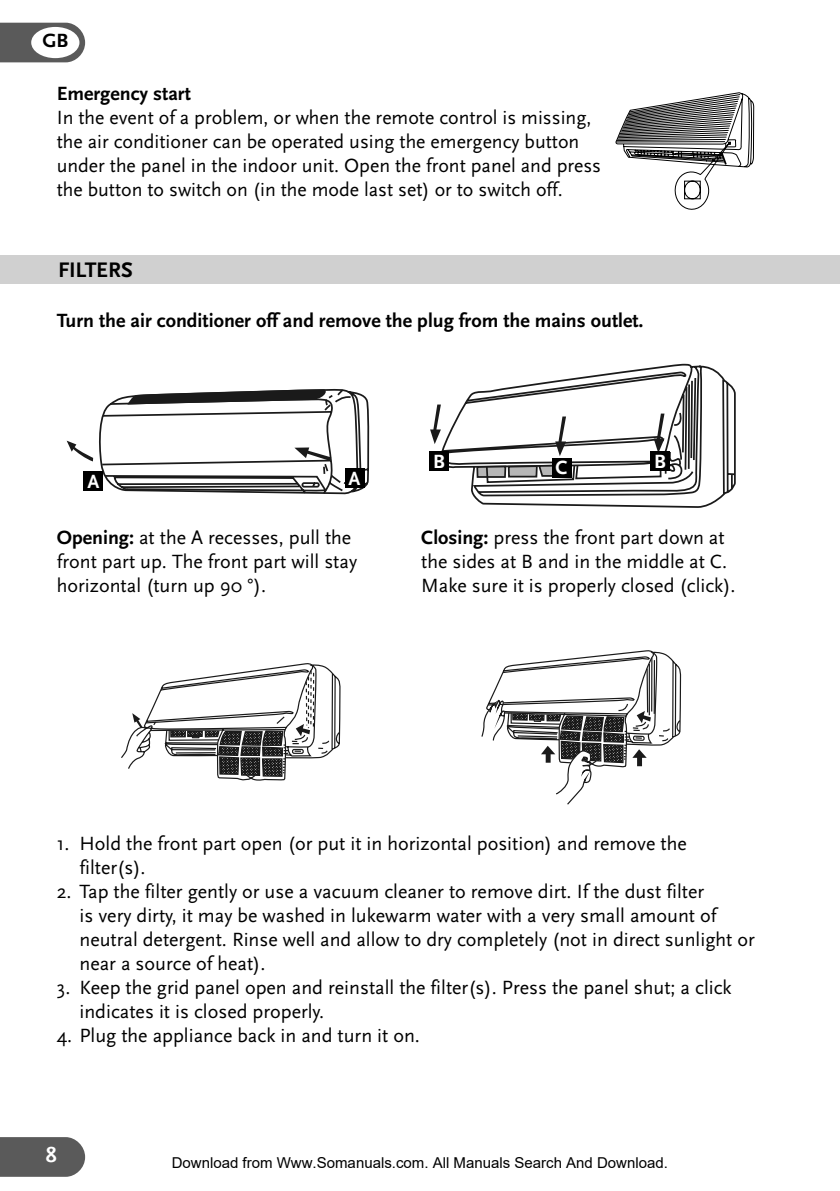
<style>
.page{position:relative;width:840px;height:1191px;background:#fff}
.page>*{position:absolute;margin:0;border:0;box-sizing:border-box;transform-origin:0 0}
.t1{font:700 22px "Scala Sans";letter-spacing:-.015em;color:#000}
.t2{font:700 22px "Scala Sans";color:#fff}
.t3{font:20px/24px "Scala Sans";color:#000}
.t4{font:700 20px "Scala Sans";color:#000}
.t5{font:700 20px "Scala Sans";color:#fff}
.t6{font:15px "Arial";color:#000}
.s1{font-weight:700}
</style>
<div class="page">
<svg style="left:0;top:1137px;width:85px;height:39px"></svg>
<svg style="left:0;top:23px;width:85px;height:39px"></svg>
<div style="left:31px;top:27px;width:48px;height:31px;background:#fff;border-radius:50%"></div>
<div style="left:0;top:255px;width:839px;height:28px;background:#d0d0d0"></div>
<svg style="left:121px;top:663px;width:220px;height:118px"></svg>
<svg style="left:481px;top:650px;width:201px;height:155px"></svg>
<svg style="left:67px;top:388px;width:303px;height:107px"></svg>
<div style="left:83px;top:471px;width:20px;height:20px;background:#000"></div>
<div style="left:344px;top:468px;width:20px;height:20px;background:#000"></div>
<svg style="left:430px;top:404px;width:9px;height:40px"></svg>
<svg style="left:439px;top:363px;width:297px;height:145px"></svg>
<div style="left:477px;top:466px;width:28px;height:11px;background:#b6b6b6"></div>
<div style="left:476px;top:465px;width:30px;height:13px;border:2px solid #1a1a1a"></div>
<svg style="left:484px;top:413px;width:180px;height:71px"></svg>
<div style="left:551px;top:458px;width:20px;height:19px;background:#000"></div>
<div style="left:429px;top:451px;width:19px;height:20px;background:#000"></div>
<div style="left:650px;top:451px;width:19px;height:20px;background:#000"></div>
<svg style="left:615px;top:92px;width:138px;height:118px"></svg>
<p class="t4" style="left:42px;top:33px;width:27px">GB</p>
<p class="t4" style="left:57px;top:85px;width:136px">Emergency start</p>
<p class="t3" style="left:57px;top:107px;width:545px">In the event of a problem, or when the remote control is missing, the air conditioner can be operated using the emergency button under the panel in the indoor unit. Open the front panel and press the button to switch on (in the mode last set) or to switch off.</p>
<p class="t1" style="left:58px;top:262px;width:76px">FILTERS</p>
<p class="t4" style="left:57px;top:312px;width:588px">Turn the air conditioner off and remove the plug from the mains outlet.</p>
<p class="t5" style="left:87px;top:473px;width:13px">A</p>
<p class="t5" style="left:348px;top:470px;width:13px">A</p>
<p class="t5" style="left:433px;top:454px;width:13px">B</p>
<p class="t5" style="left:653px;top:454px;width:13px">B</p>
<p class="t5" style="left:555px;top:460px;width:14px">C</p>
<p class="t3" style="left:57px;top:527px;width:302px"><span class="s1">Opening:</span> at the A recesses, pull the front part up. The front part will stay horizontal (turn up 90 °).</p>
<p class="t3" style="left:421px;top:527px;width:316px"><span class="s1">Closing:</span> press the front part down at the sides at B and in the middle at C.<br>Make sure it is properly closed (click).</p>
<p class="t3" style="left:79px;top:832px;width:608px;text-indent:-23px">1. Hold the front part open (or put it in horizontal position) and remove the filter(s).</p>
<p class="t3" style="left:79px;top:880px;width:676px;text-indent:-23px">2. Tap the filter gently or use a vacuum cleaner to remove dirt. If the dust filter<br>is very dirty, it may be washed in lukewarm water with a very small amount of neutral detergent. Rinse well and allow to dry completely (not in direct sunlight or near a source of heat).</p>
<p class="t3" style="left:79px;top:976px;width:653px;text-indent:-23px">3. Keep the grid panel open and reinstall the filter(s). Press the panel shut; a click indicates it is closed properly.</p>
<p class="t3" style="left:57px;top:1024px;width:364px">4. Plug the appliance back in and turn it on.</p>
<p class="t2" style="left:46px;top:1145px;width:12px">8</p>
<p class="t6" style="left:172px;top:1154px;width:497px">Download from Www.Somanuals.com. All Manuals Search And Download.</p>
</div>
